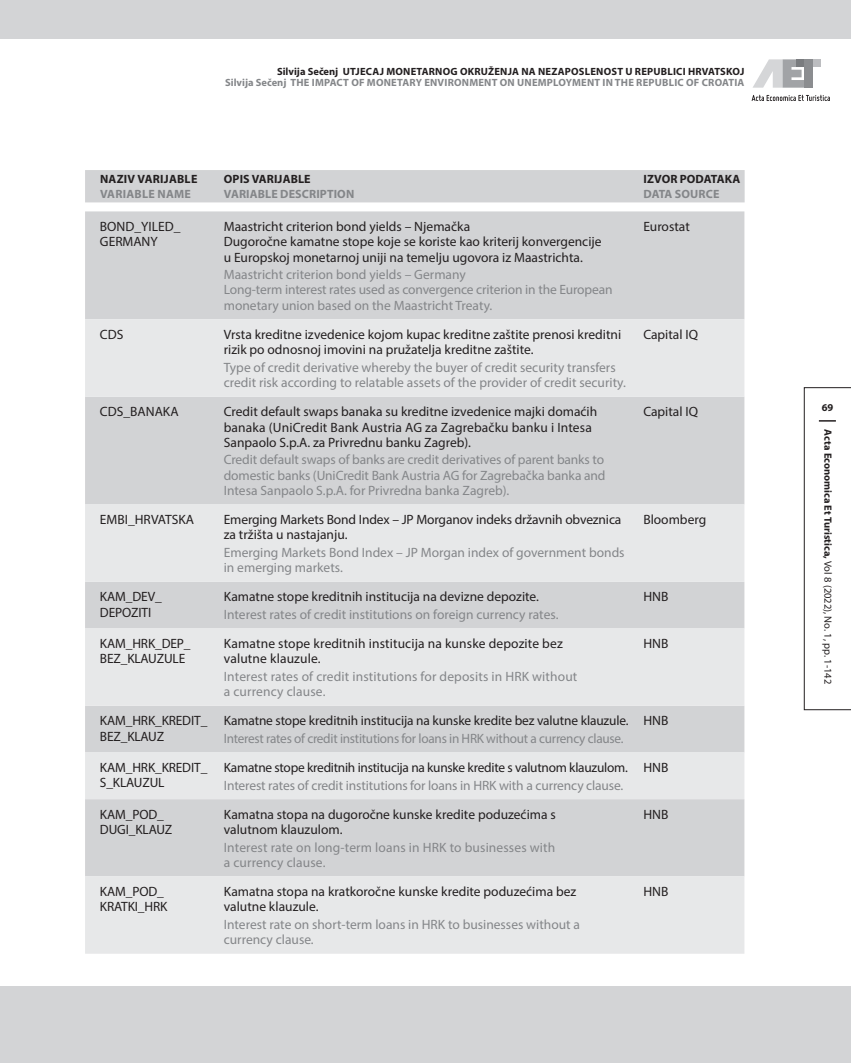
<style>
.page{position:relative;width:851px;height:1063px;background:#fff}
.page>*{position:absolute;margin:0;border:0;box-sizing:border-box;transform-origin:0 0}
.t1{font:13.5px/15.3px "Myriad Pro";color:#231f20}
.t2{font:13.5px/15.3px "Myriad Pro";color:#848689}
.t3{font:13.5px "Myriad Pro";letter-spacing:-.02em;color:#848689}
.t4{font:13.5px "Myriad Pro";letter-spacing:-.02em;color:#231f20}
.t5{font:700 12px "Myriad Pro";letter-spacing:.01em;color:#848689}
.t6{font:700 12px "Myriad Pro";letter-spacing:.01em;color:#231f20}
.t7{font:700 10.5px "Myriad Pro";letter-spacing:.02em;color:#848689}
.t8{font:700 10.5px "Myriad Pro";letter-spacing:.02em;color:#231f20}
.t9{font:700 10.5px "Myriad Pro";color:#231f20}
.s1{font-weight:400}
</style>
<div class="page">
<div style="left:0;top:0;width:850px;height:38px;background:#d3d4d6"></div>
<div style="left:0;top:986px;width:850px;height:77px;background:#d3d4d6"></div>
<svg style="left:803px;top:387px;width:47px;height:323px"></svg>
<svg style="left:753px;top:59px;width:50px;height:29px"></svg>
<div style="left:803px;top:59px;width:9px;height:29px;background:#8b8d90"></div>
<div style="left:796px;top:59px;width:7px;height:8px;background:#7a7c7f"></div>
<div style="left:812px;top:59px;width:8px;height:8px;background:#bcbdc0"></div>
<svg style="left:751px;top:95px;width:78px;height:6px"></svg>
<div style="left:85px;top:170px;width:659px;height:32px;background:#d2d3d5"></div>
<div style="left:85px;top:211px;width:659px;height:108px;background:#d2d3d5"></div>
<svg style="left:85px;top:319px;width:659px;height:635px;background:#dddee0"></svg>
<p class="t8" style="left:277px;top:64px;width:469px">Silvija Sečenj UTJECAJ MONETARNOG OKRUŽENJA NA NEZAPOSLENOST U REPUBLICI HRVATSKOJ</p>
<p class="t7" style="left:225px;top:76px;width:520px">Silvija Sečenj THE IMPACT OF MONETARY ENVIRONMENT ON UNEMPLOYMENT IN THE REPUBLIC OF CROATIA</p>
<p class="t6" style="left:100px;top:171px;width:99px">NAZIV VARIJABLE</p>
<p class="t5" style="left:100px;top:186px;width:92px">VARIABLE NAME</p>
<p class="t6" style="left:224px;top:171px;width:88px">OPIS VARIJABLE</p>
<p class="t5" style="left:224px;top:186px;width:132px">VARIABLE DESCRIPTION</p>
<p class="t6" style="left:643px;top:171px;width:98px">IZVOR PODATAKA</p>
<p class="t5" style="left:643px;top:186px;width:77px">DATA SOURCE</p>
<p class="t1" style="left:100px;top:219px;width:82px">BOND_YILED_<br>GERMANY</p>
<p class="t1" style="left:224px;top:219px;width:379px">Maastricht criterion bond yields – Njemačka<br>Dugoročne kamatne stope koje se koriste kao kriterij konvergencije u Europskoj monetarnoj uniji na temelju ugovora iz Maastrichta.</p>
<p class="t2" style="left:224px;top:267px;width:390px">Maastricht criterion bond yields – Germany<br>Long-term interest rates used as convergence criterion in the European monetary union based on the Maastricht Treaty.</p>
<p class="t1" style="left:100px;top:327px;width:25px">CDS</p>
<p class="t1" style="left:224px;top:327px;width:399px">Vrsta kreditne izvedenice kojom kupac kreditne zaštite prenosi kreditni rizik po odnosnoj imovini na pružatelja kreditne zaštite.</p>
<p class="t2" style="left:224px;top:359px;width:403px">Type of credit derivative whereby the buyer of credit security transfers credit risk according to relatable assets of the provider of credit security.</p>
<p class="t1" style="left:100px;top:404px;width:80px">CDS_BANAKA</p>
<p class="t1" style="left:224px;top:404px;width:375px">Credit default swaps banaka su kreditne izvedenice majki domaćih banaka (UniCredit Bank Austria AG za Zagrebačku banku i Intesa<br>Sanpaolo S.p.A. za Privrednu banku Zagreb).</p>
<p class="t2" style="left:224px;top:452px;width:383px;text-align:justify">Credit default swaps of banks are credit derivatives of parent banks to domestic banks (UniCredit Bank Austria AG for Zagrebačka banka and Intesa Sanpaolo S.p.A. for Privredna banka Zagreb).</p>
<p class="t1" style="left:100px;top:512px;width:96px">EMBI_HRVATSKA</p>
<p class="t1" style="left:224px;top:512px;width:399px">Emerging Markets Bond Index – JP Morganov indeks državnih obveznica za tržišta u nastajanju.</p>
<p class="t2" style="left:224px;top:544px;width:402px">Emerging Markets Bond Index – JP Morgan index of government bonds in emerging markets.</p>
<p class="t1" style="left:100px;top:589px;width:63px">KAM_DEV_<br>DEPOZITI</p>
<p class="t1" style="left:224px;top:589px;width:316px">Kamatne stope kreditnih institucija na devizne depozite.</p>
<p class="t2" style="left:224px;top:606px;width:336px">Interest rates of credit institutions on foreign currency rates.</p>
<p class="t1" style="left:100px;top:636px;width:92px">KAM_HRK_DEP_<br>BEZ_KLAUZULE</p>
<p class="t1" style="left:224px;top:636px;width:340px">Kamatne stope kreditnih institucija na kunske depozite bez valutne klauzule.</p>
<p class="t2" style="left:224px;top:668px;width:355px">Interest rates of credit institutions for deposits in HRK without a currency clause.</p>
<p class="t1" style="left:100px;top:713px;width:109px">KAM_HRK_KREDIT_<br>BEZ_KLAUZ</p>
<p class="t1" style="left:224px;top:713px;width:406px">Kamatne stope kreditnih institucija na kunske kredite bez valutne klauzule.</p>
<p class="t3" style="left:224px;top:730px;width:401px">Interest rates of credit institutions for loans in HRK without a currency clause.</p>
<p class="t1" style="left:100px;top:760px;width:109px">KAM_HRK_KREDIT_<br>S_KLAUZUL</p>
<p class="t4" style="left:224px;top:759px;width:405px">Kamatne stope kreditnih institucija na kunske kredite s valutnom klauzulom.</p>
<p class="t2" style="left:224px;top:777px;width:401px">Interest rates of credit institutions for loans in HRK with a currency clause.</p>
<p class="t1" style="left:100px;top:806px;width:74px">KAM_POD_<br>DUGI_KLAUZ</p>
<p class="t1" style="left:224px;top:806px;width:333px">Kamatna stopa na dugoročne kunske kredite poduzećima s valutnom klauzulom.</p>
<p class="t2" style="left:224px;top:839px;width:333px">Interest rate on long-term loans in HRK to businesses with a currency clause.</p>
<p class="t1" style="left:100px;top:884px;width:69px">KAM_POD_<br>KRATKI_HRK</p>
<p class="t1" style="left:224px;top:884px;width:354px">Kamatna stopa na kratkoročne kunske kredite poduzećima bez valutne klauzule.</p>
<p class="t2" style="left:224px;top:916px;width:358px">Interest rate on short-term loans in HRK to businesses without a currency clause.</p>
<p class="t1" style="left:643px;top:219px;width:48px">Eurostat</p>
<p class="t1" style="left:643px;top:327px;width:56px">Capital IQ</p>
<p class="t1" style="left:643px;top:404px;width:56px">Capital IQ</p>
<p class="t1" style="left:643px;top:512px;width:64px">Bloomberg</p>
<p class="t1" style="left:643px;top:589px;width:27px">HNB</p>
<p class="t1" style="left:643px;top:636px;width:27px">HNB</p>
<p class="t1" style="left:643px;top:713px;width:27px">HNB</p>
<p class="t1" style="left:643px;top:760px;width:27px">HNB</p>
<p class="t1" style="left:643px;top:806px;width:27px">HNB</p>
<p class="t1" style="left:643px;top:884px;width:27px">HNB</p>
<p class="t8" style="left:821px;top:401px;width:13px">69</p>
<p class="t9" style="left:834px;top:429px;width:256px;rotate:90deg">Acta Economica Et Turistica, <span class="s1">Vol 8 (2022), No. 1, pp. 1-142</span></p>
</div>
